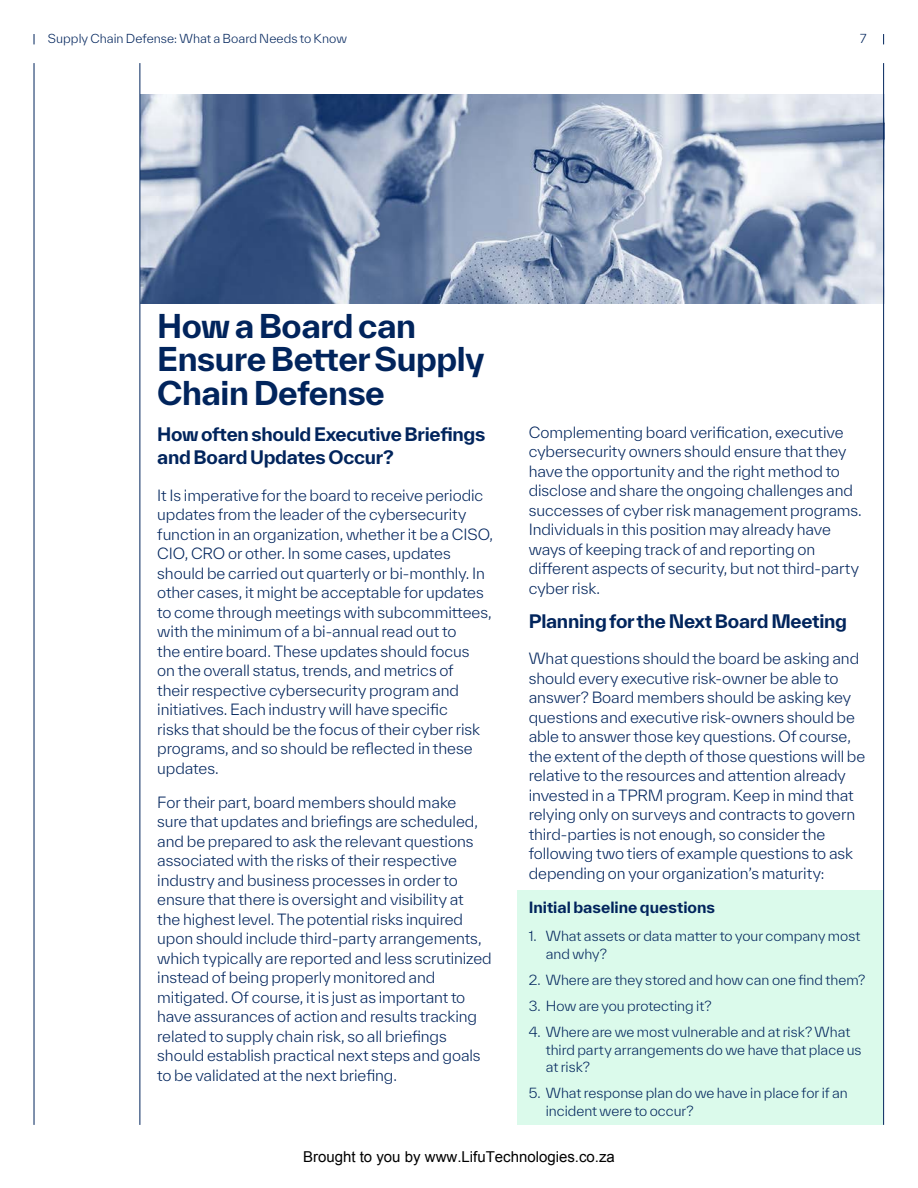
<style>
.page{position:relative;width:918px;height:1188px;background:#fff}
.page>*{position:absolute;margin:0;border:0;box-sizing:border-box;transform-origin:0 0}
.t1{font:700 31.65px/33.3px "TWK Everett";letter-spacing:-.015em;color:#01245c}
.H3-test{font:700 18px/23.4px "TWK Everett";letter-spacing:-.015em;color:#01245c}
.P0{font:300 15px/19.5px "TWK Everett";letter-spacing:-.005em;color:#01245c}
.P0-2{font:700 15px "TWK Everett";color:#01245c}
.t2{font:300 13.5px/17.5px "TWK Everett";color:#01245c}
.t3{font:300 12px "TWK Everett";letter-spacing:.005em;color:#01245c}
</style>
<div class="page">
<div style="left:518px;top:891px;width:365px;height:234px;background:#dbfaeb"></div>
<img style="left:141px;top:94px;width:744px;height:209px">
<hr style="left:34px;top:63px;width:1px;height:1062px;background:#01245c">
<hr style="left:140px;top:63px;width:1px;height:1062px;background:#01245c">
<hr style="left:883px;top:63px;width:1px;height:1062px;background:#01245c">
<p class="t3" style="left:48px;top:31px;width:301px">Supply Chain Defense: What a Board Needs to Know</p>
<p class="t3" style="left:860px;top:31px;width:8px">7</p>
<h2 class="t1" style="left:157px;top:309px;width:329px">How a Board can<br>Ensure Better Supply<br>Chain Defense</h2>
<p class="H3-test" style="left:157px;top:422px;width:330px">How often should Executive Briefings and Board Updates Occur?</p>
<p class="P0" style="left:157px;top:485px;width:337px">It Is imperative for the board to receive periodic updates from the leader of the cybersecurity function in an organization, whether it be a CISO, CIO, CRO or other. In some cases, updates should be carried out quarterly or bi-monthly. In other cases, it might be acceptable for updates to come through meetings with subcommittees, with the minimum of a bi-annual read out to<br>the entire board. These updates should focus<br>on the overall status, trends, and metrics of<br>their respective cybersecurity program and initiatives. Each industry will have specific<br>risks that should be the focus of their cyber risk programs, and so should be reflected in these updates.</p>
<p class="P0" style="left:157px;top:792px;width:336px">For their part, board members should make<br>sure that updates and briefings are scheduled, and be prepared to ask the relevant questions associated with the risks of their respective industry and business processes in order to ensure that there is oversight and visibility at<br>the highest level. The potential risks inquired upon should include third-party arrangements, which typically are reported and less scrutinized instead of being properly monitored and mitigated. Of course, it is just as important to have assurances of action and results tracking related to supply chain risk, so all briefings should establish practical next steps and goals to be validated at the next briefing.</p>
<p class="P0" style="left:529px;top:422px;width:335px">Complementing board verification, executive cybersecurity owners should ensure that they have the opportunity and the right method to disclose and share the ongoing challenges and successes of cyber risk management programs.<br>Individuals in this position may already have ways of keeping track of and reporting on different aspects of security, but not third-party cyber risk.</p>
<p class="H3-test" style="left:529px;top:609px;width:320px">Planning for the Next Board Meeting</p>
<p class="P0" style="left:529px;top:649px;width:338px">What questions should the board be asking and should every executive risk-owner be able to answer? Board members should be asking key questions and executive risk-owners should be able to answer those key questions. Of course, the extent of the depth of those questions will be relative to the resources and attention already invested in a TPRM program. Keep in mind that relying only on surveys and contracts to govern third-parties is not enough, so consider the following two tiers of example questions to ask depending on your organization’s maturity:</p>
<p class="P0-2" style="left:529px;top:897px;width:188px">Initial baseline questions</p>
<p class="t2" style="left:546px;top:927px;width:316px;text-indent:-17px">1. What assets or data matter to your company most and why?</p>
<p class="t2" style="left:529px;top:971px;width:338px">2. Where are they stored and how can one find them?</p>
<p class="t2" style="left:529px;top:997px;width:184px">3. How are you protecting it?</p>
<p class="t2" style="left:546px;top:1023px;width:317px;text-indent:-17px">4. Where are we most vulnerable and at risk? What third party arrangements do we have that place us at risk?</p>
<p class="t2" style="left:546px;top:1084px;width:304px;text-indent:-17px">5. What response plan do we have in place for if an incident were to occur?</p>
</div>
